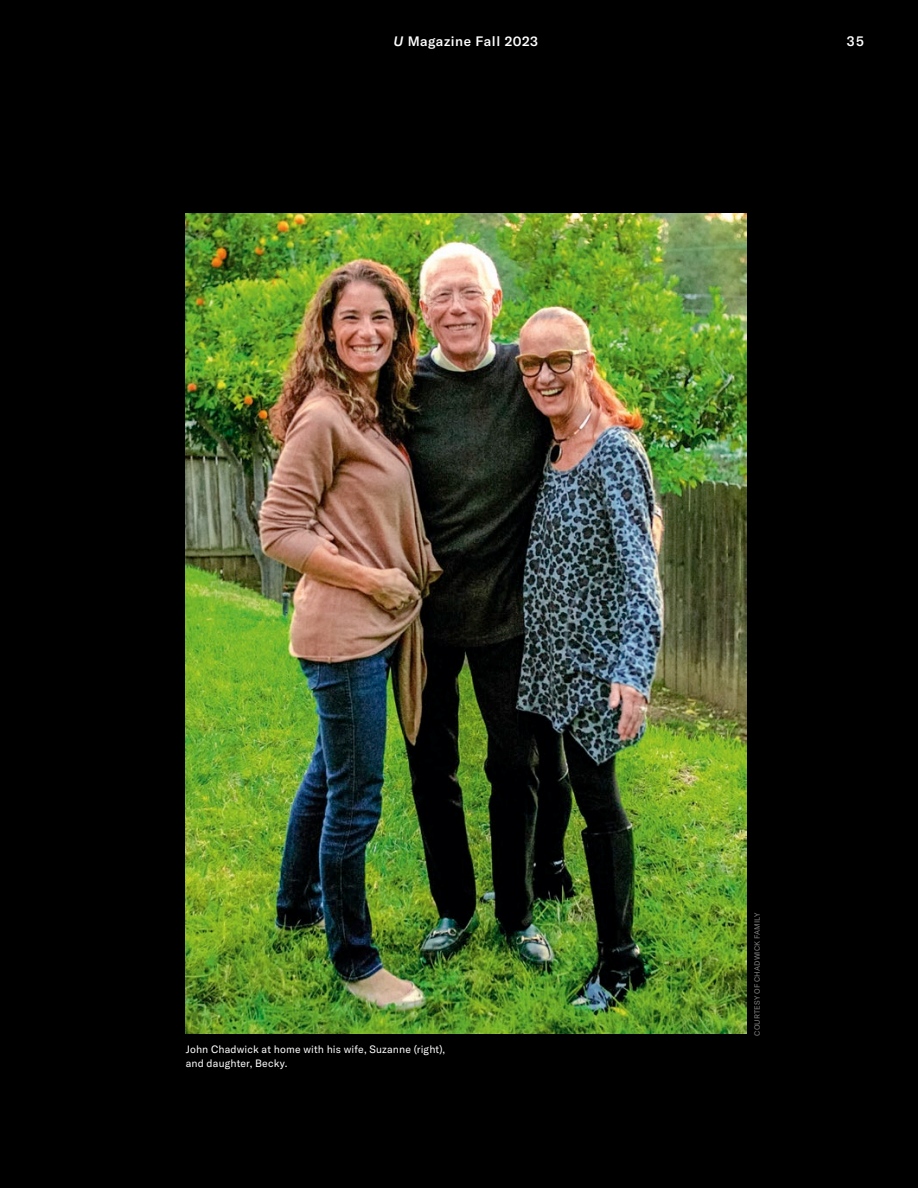
<style>
.page{position:relative;width:918px;height:1188px;background:#000001}
.page>*{position:absolute;margin:0;border:0;box-sizing:border-box;transform-origin:0 0}
.t1{font:500 13.5px "GT America";letter-spacing:.04em;color:#fff}
.t2{font:10.5px/13.5px "GT America";letter-spacing:.01em;color:#fff}
.t3{font:7.5px "GT America";letter-spacing:.015em;color:#818282}
.s1{font-style:italic}
</style>
<div class="page">
<img style="left:185px;top:213px;width:561px;height:821px">
<p class="t1" style="left:393px;top:34px;width:146px"><span class="s1">U</span> Magazine Fall 2023</p>
<p class="t1" style="left:847px;top:34px;width:19px">35</p>
<p class="t2" style="left:186px;top:1043px;width:261px">John Chadwick at home with his wife, Suzanne (right), and daughter, Becky.</p>
<p class="t3" style="left:753px;top:1036px;width:124px;rotate:-90deg">COURTESY OF CHADWICK FAMILY</p>
</div>
